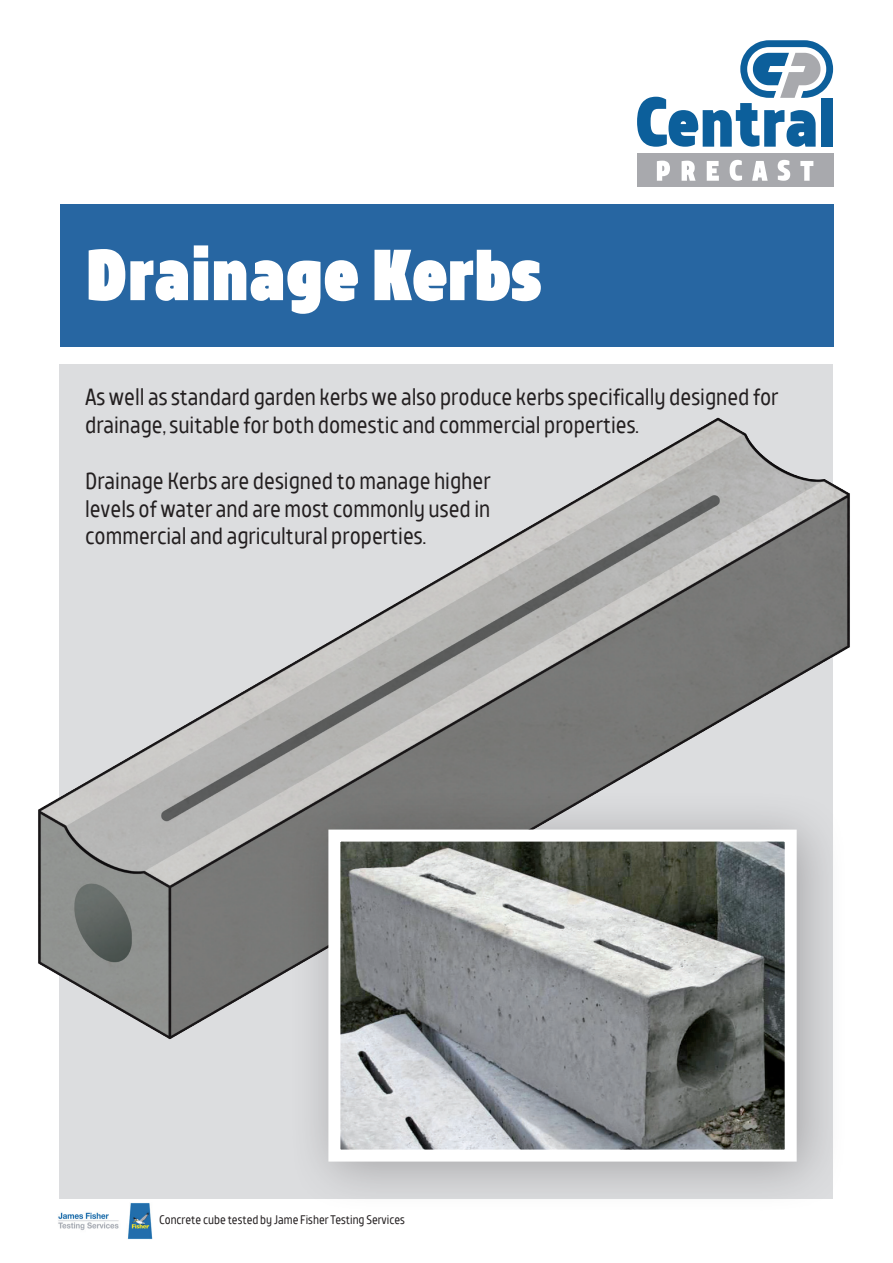
<style>
.page{position:relative;width:893px;height:1263px;background:#fff}
.page>*{position:absolute;margin:0;border:0;box-sizing:border-box;transform-origin:0 0}
.t1{font:900 72px "TT Teds";color:#fff}
.t2{font:23.25px/27.9px "TT Teds";color:#231f20}
.t3{font:12.45px "TT Teds";color:#231f20}
</style>
<div class="page">
<div style="left:60px;top:364px;width:773px;height:834px;background:#dcdddf"></div>
<div style="left:60px;top:204px;width:773px;height:142px;background:#2766a2"></div>
<svg style="left:637px;top:40px;width:196px;height:107px"></svg>
<div style="left:822px;top:98px;width:11px;height:49px;background:#0c5f9b"></div>
<div style="left:637px;top:154px;width:196px;height:33px;background:#a8a9ad"></div>
<svg style="left:657px;top:161px;width:13px;height:20px"></svg>
<svg style="left:682px;top:161px;width:14px;height:20px"></svg>
<svg style="left:707px;top:161px;width:12px;height:20px"></svg>
<svg style="left:730px;top:160px;width:12px;height:21px"></svg>
<svg style="left:752px;top:161px;width:16px;height:20px"></svg>
<svg style="left:778px;top:160px;width:12px;height:21px"></svg>
<svg style="left:800px;top:161px;width:13px;height:20px"></svg>
<img style="left:38px;top:406px;width:812px;height:647px">
<div style="left:284px;top:785px;width:563px;height:427px;background:#231f20;opacity:.3"></div>
<img style="left:341px;top:842px;width:443px;height:306px">
<div style="left:328px;top:829px;width:469px;height:332px;border:12px solid #fff"></div>
<img style="left:58px;top:1203px;width:95px;height:36px">
<h1 class="t1" style="left:85px;top:227px;width:458px">Drainage Kerbs</h1>
<p class="t2" style="left:85px;top:383px;width:695px">As well as standard garden kerbs we also produce kerbs specifically designed for drainage, suitable for both domestic and commercial properties.</p>
<p class="t2" style="left:85px;top:467px;width:407px;text-align:justify">Drainage Kerbs are designed to manage higher levels of water and are most commonly used in commercial and agricultural properties.</p>
<p class="t3" style="left:159px;top:1212px;width:247px">Concrete cube tested by Jame Fisher Testing Services</p>
</div>
